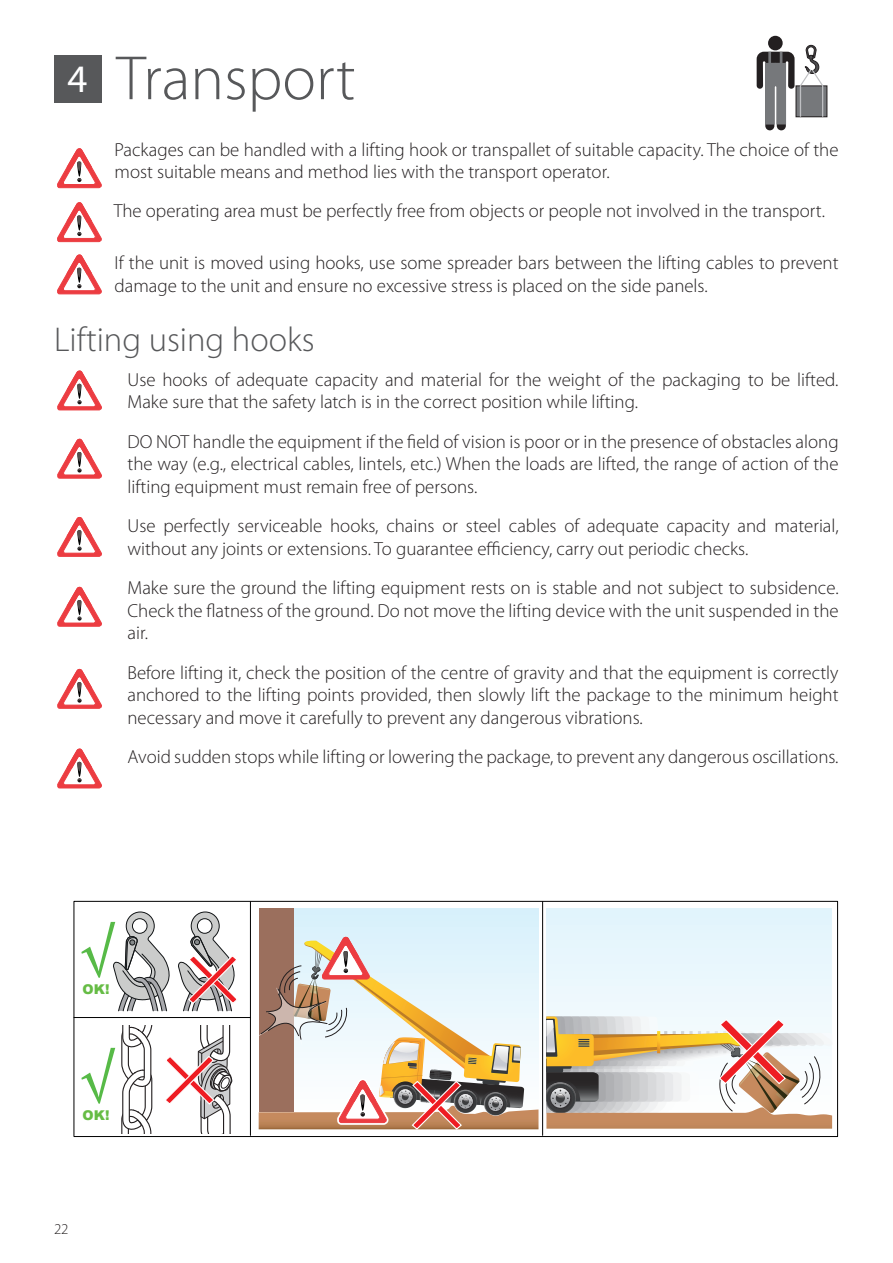
<style>
.page{position:relative;width:893px;height:1263px;background:#fff}
.page>*{position:absolute;margin:0;border:0;box-sizing:border-box;transform-origin:0 0}
.Titolone_IT{font:300 63px "Myriad Pro";color:#57585a}
.numeri{font:39px "Myriad Pro";color:#fff}
.Sottotitolo_grande_IT{font:300 34.5px "Myriad Pro";color:#57585a}
.Testo_tabulato_trattino_IT_-_AVV{font:300 18.9px/22.6px "Myriad Pro";color:#231f20;text-align:justify}
.Testo_corrente_12_36_pt_IT{font:300 18.9px/22.6px "Myriad Pro";color:#231f20}
.t1{font:300 15px "Myriad Pro";color:#231f20}
.t2{font:900 13.5px "Arial";color:#66bc45}
</style>
<div class="page">
<svg style="left:57px;top:148px;width:45px;height:40px"></svg>
<svg style="left:57px;top:202px;width:45px;height:40px"></svg>
<svg style="left:57px;top:255px;width:45px;height:39px"></svg>
<svg style="left:57px;top:371px;width:45px;height:39px"></svg>
<svg style="left:57px;top:439px;width:45px;height:39px"></svg>
<svg style="left:57px;top:517px;width:45px;height:40px"></svg>
<svg style="left:57px;top:587px;width:45px;height:40px"></svg>
<svg style="left:57px;top:669px;width:45px;height:40px"></svg>
<svg style="left:57px;top:749px;width:45px;height:39px"></svg>
<div style="left:768px;top:36px;width:15px;height:14px;background:#231f20;border-radius:50%"></div>
<div style="left:796px;top:86px;width:31px;height:31px;background:#818386"></div>
<div style="left:796px;top:85px;width:31px;height:32px;border:1px solid #231f20"></div>
<svg style="left:757px;top:40px;width:66px;height:90px"></svg>
<div style="left:54px;top:55px;width:47px;height:48px;background:#57585a"></div>
<div style="left:293px;top:908px;width:245px;height:205px;background:#d9f1fb"></div>
<div style="left:74px;top:901px;width:764px;height:236px;border:1px solid #000001"></div>
<hr style="left:250px;top:901px;width:1px;height:234px;background:#000001">
<hr style="left:542px;top:901px;width:1px;height:234px;background:#000001">
<svg style="left:81px;top:911px;width:156px;height:101px"></svg>
<div style="left:259px;top:908px;width:34px;height:204px;background:#9b6f5d"></div>
<hr style="left:74px;top:1017px;width:176px;height:1px;background:#000001">
<svg style="left:81px;top:1025px;width:152px;height:109px"></svg>
<svg style="left:258px;top:937px;width:280px;height:193px"></svg>
<div style="left:546px;top:908px;width:286px;height:207px;background:#e8f6fd"></div>
<svg style="left:546px;top:1016px;width:286px;height:113px"></svg>
<p class="numeri" style="left:68px;top:55px;width:22px">4</p>
<p class="Titolone_IT" style="left:116px;top:44px;width:241px">Transport</p>
<p class="Testo_corrente_12_36_pt_IT" style="left:115px;top:138px;width:725px">Packages can be handled with a lifting hook or transpallet of suitable capacity. The choice of the most suitable means and method lies with the transport operator.</p>
<p class="Testo_corrente_12_36_pt_IT" style="left:114px;top:200px;width:713px">The operating area must be perfectly free from objects or people not involved in the transport.</p>
<p class="Testo_corrente_12_36_pt_IT" style="left:115px;top:252px;width:726px">If the unit is moved using hooks, use some spreader bars between the lifting cables to prevent damage to the unit and ensure no excessive stress is placed on the side panels.</p>
<p class="Sottotitolo_grande_IT" style="left:54px;top:321px;width:262px">Lifting using hooks</p>
<p class="Testo_tabulato_trattino_IT_-_AVV" style="left:127px;top:368px;width:713px">Use hooks of adequate capacity and material for the weight of the packaging to be lifted.<br>Make sure that the safety latch is in the correct position while lifting.</p>
<p class="Testo_tabulato_trattino_IT_-_AVV" style="left:127px;top:430px;width:713px">DO NOT handle the equipment if the field of vision is poor or in the presence of obstacles along the way (e.g., electrical cables, lintels, etc.) When the loads are lifted, the range of action of the lifting equipment must remain free of persons.</p>
<p class="Testo_tabulato_trattino_IT_-_AVV" style="left:127px;top:515px;width:713px">Use perfectly serviceable hooks, chains or steel cables of adequate capacity and material, without any joints or extensions. To guarantee efficiency, carry out periodic checks.</p>
<p class="Testo_tabulato_trattino_IT_-_AVV" style="left:127px;top:577px;width:713px">Make sure the ground the lifting equipment rests on is stable and not subject to subsidence.<br>Check the flatness of the ground. Do not move the lifting device with the unit suspended in the air.</p>
<p class="Testo_tabulato_trattino_IT_-_AVV" style="left:127px;top:661px;width:713px">Before lifting it, check the position of the centre of gravity and that the equipment is correctly anchored to the lifting points provided, then slowly lift the package to the minimum height necessary and move it carefully to prevent any dangerous vibrations.</p>
<p class="Testo_tabulato_trattino_IT_-_AVV" style="left:127px;top:746px;width:713px">Avoid sudden stops while lifting or lowering the package, to prevent any dangerous oscillations.</p>
<p class="t2" style="left:83px;top:980px;width:28px">OK!</p>
<p class="t2" style="left:83px;top:1105px;width:28px">OK!</p>
<p class="t1" style="left:54px;top:1221px;width:16px">22</p>
</div>
